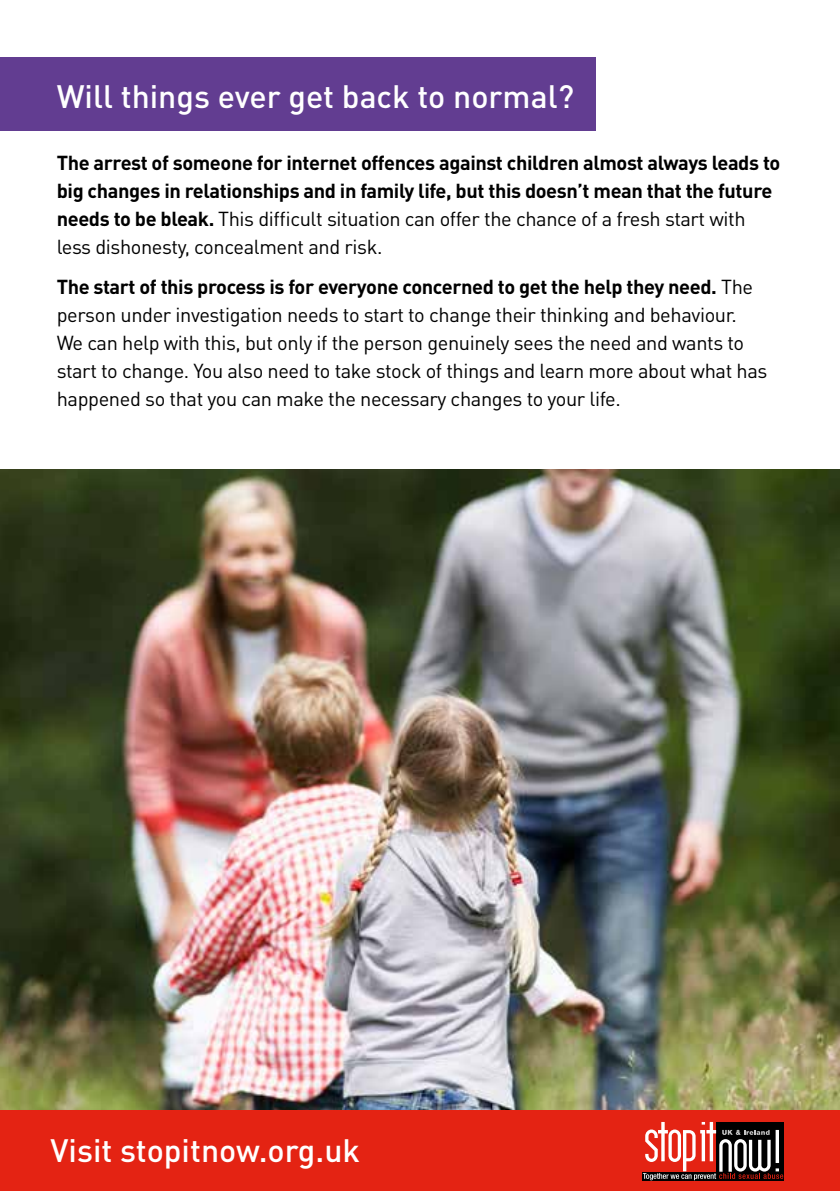
<style>
.page{position:relative;width:840px;height:1191px;background:#fff}
.page>*{position:absolute;margin:0;border:0;box-sizing:border-box;transform-origin:0 0}
.t1{font:500 32px "DIN Pro";color:#fff}
.t2{font:20px/28px "DIN Pro";letter-spacing:-.02em;color:#000}
.t3{font:700 20px/28px "DIN Pro";letter-spacing:-.02em;color:#000}
.s1{font-weight:400}
.s2{font-weight:700}
</style>
<div class="page">
<div style="left:0;top:57px;width:595px;height:73px;background:#623d91"></div>
<img style="left:0;top:469px;width:839px;height:641px">
<div style="left:0;top:1110px;width:839px;height:81px;background:#e42313"></div>
<svg style="left:642px;top:1122px;width:140px;height:58px"></svg>
<h1 class="t1" style="left:57px;top:76px;width:518px">Will things ever get back to normal?</h1>
<p class="t3" style="left:57px;top:148px;width:724px">The arrest of someone for internet offences against children almost always leads to big changes in relationships and in family life, but this doesn’t mean that the future needs to be bleak. <span class="s1">This difficult situation can offer the chance of a fresh start with less dishonesty, concealment and risk.</span></p>
<p class="t2" style="left:57px;top:272px;width:711px"><span class="s2">The start of this process is for everyone concerned to get the help they need.</span> The person under investigation needs to start to change their thinking and behaviour.<br>We can help with this, but only if the person genuinely sees the need and wants to start to change. You also need to take stock of things and learn more about what has happened so that you can make the necessary changes to your life.</p>
<h1 class="t1" style="left:50px;top:1129px;width:311px">Visit stopitnow.org.uk</h1>
</div>
